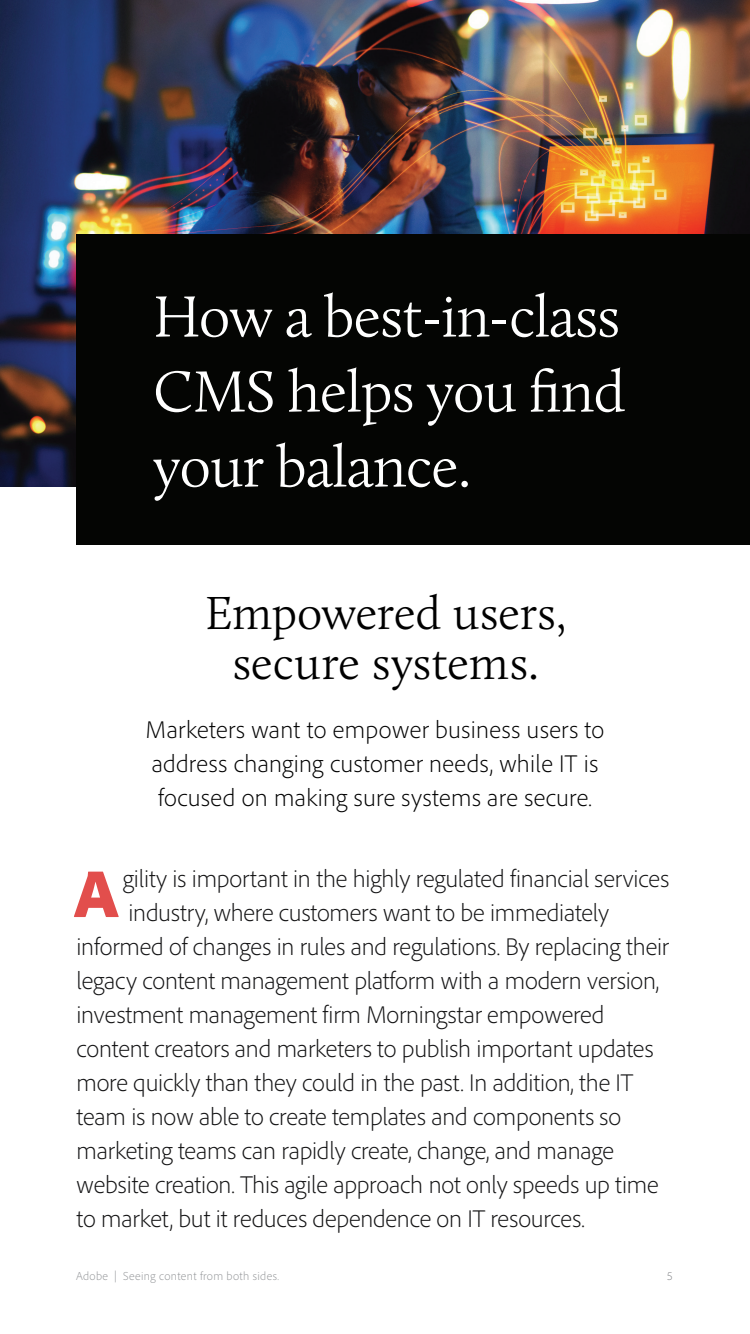
<style>
.page{position:relative;width:750px;height:1334px;background:#fff}
.page>*{position:absolute;margin:0;border:0;box-sizing:border-box;transform-origin:0 0}
.t1{font:900 70px "Adobe Clean";color:#e24e4c}
.t2{font:300 60px/75px "Calluna";letter-spacing:-.015em;color:#fff;text-align:justify}
.t3{font:300 48px/50px "Calluna";letter-spacing:-.005em;color:#000;text-align:center}
.t4{font:300 25px "Adobe Clean";letter-spacing:-.01em;color:#131314}
.t5{font:300 25px/34px "Adobe Clean";letter-spacing:.015em;color:#000}
.t6{font:300 12px "Adobe Clean";letter-spacing:.03em;color:#939598}
.t7{font:300 12px "Adobe Clean";color:#808285}
</style>
<div class="page">
<img style="left:0;top:0;width:750px;height:487px">
<div style="left:76px;top:234px;width:674px;height:311px;background:#040503"></div>
<h2 class="t2" style="left:153px;top:279px;width:474px">How a best-in-class CMS helps you find your balance.</h2>
<h3 class="t3" style="left:205px;top:588px;width:363px">Empowered users, secure systems.</h3>
<p class="t5" style="left:146px;top:712px;width:460px">Marketers want to empower business users to address changing customer needs, while IT is focused on making sure systems are secure.</p>
<p class="t4" style="left:122px;top:862px;width:548px">gility is important in the highly regulated financial services</p>
<p class="t4" style="left:128px;top:896px;width:482px">industry, where customers want to be immediately</p>
<p class="t4" style="left:76px;top:930px;width:594px">informed of changes in rules and regulations. By replacing their</p>
<p class="t4" style="left:76px;top:964px;width:584px">legacy content management platform with a modern version,</p>
<p class="t4" style="left:76px;top:998px;width:529px">investment management firm Morningstar empowered</p>
<p class="t4" style="left:76px;top:1032px;width:579px">content creators and marketers to publish important updates</p>
<p class="t4" style="left:76px;top:1066px;width:558px">more quickly than they could in the past. In addition, the IT</p>
<p class="t4" style="left:76px;top:1100px;width:546px">team is now able to create templates and components so</p>
<p class="t4" style="left:76px;top:1134px;width:539px">marketing teams can rapidly create, change, and manage</p>
<p class="t4" style="left:76px;top:1168px;width:584px">website creation. This agile approach not only speeds up time</p>
<p class="t4" style="left:76px;top:1202px;width:510px">to market, but it reduces dependence on IT resources.</p>
<h1 class="t1" style="left:74px;top:847px;width:46px">A</h1>
<p class="t6" style="left:76px;top:1269px;width:205px">Adobe | Seeing content from both sides.</p>
<p class="t7" style="left:667px;top:1269px;width:7px">5</p>
</div>
